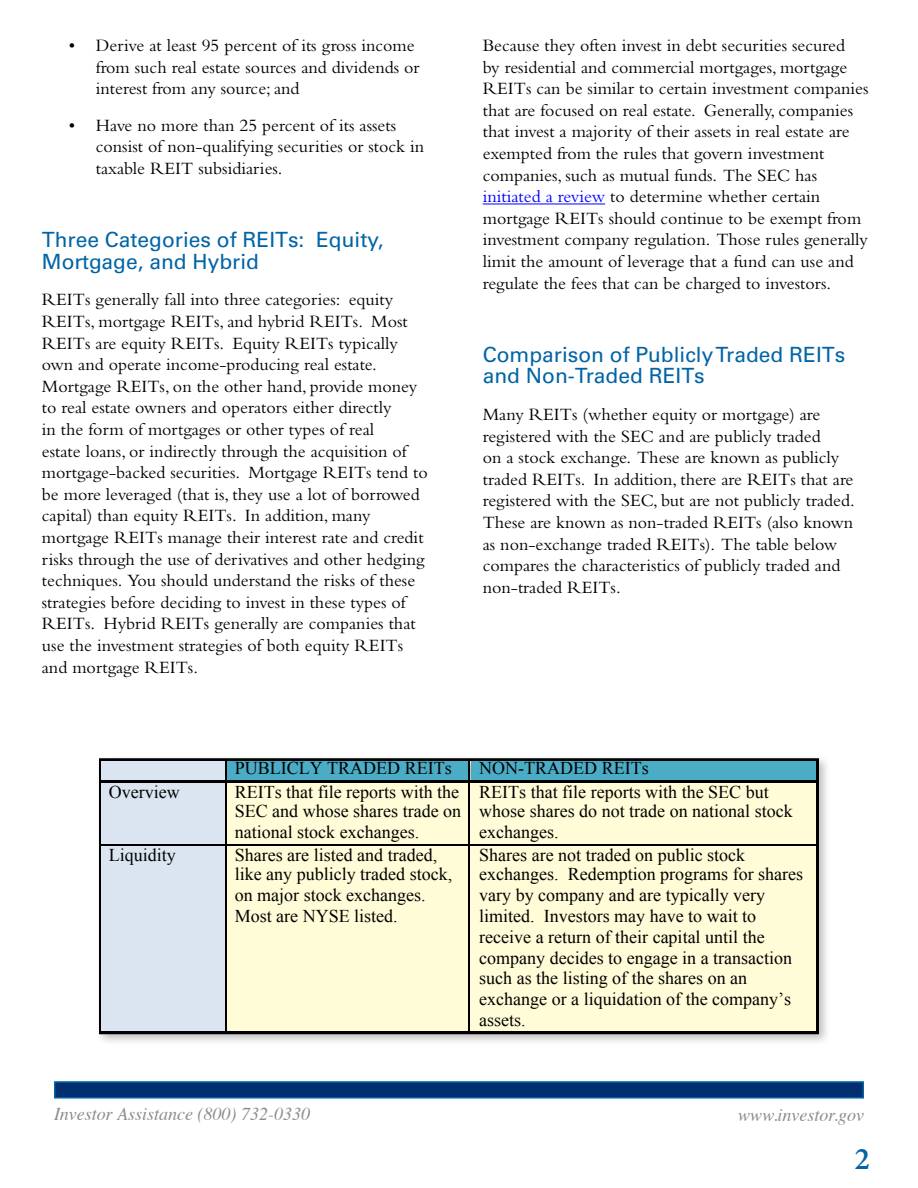
<style>
.page{position:relative;width:918px;height:1188px;background:#fff}
.page>*{position:absolute;margin:0;border:0;box-sizing:border-box;transform-origin:0 0}
.t1{font:600 31.5px "Minion Pro";color:#0064a5}
.Default{font:21px/21.6px "Univers LT Std";color:#0064a5}
.Default-2{font:18px/21.6px "Bembo Std";color:#000}
.t2{font:18px/20.7px "Times New Roman";color:#000}
.t3{font:italic 18px "Times";color:#8a8c8e}
.s1{color:#00f}
</style>
<div class="page">
<div style="left:54px;top:1081px;width:810px;height:18px;background:#002e6e;border:2px solid #0064a5"></div>
<hr style="left:483px;top:204px;width:122px;height:1px;background:#00f">
<div style="left:95px;top:754px;width:736px;height:293px;background:#000;opacity:.25"></div>
<div style="left:100px;top:781px;width:718px;height:253px;background:#fffcd7"></div>
<div style="left:101px;top:783px;width:126px;height:61px;background:#dbe5f1"></div>
<hr style="left:226px;top:783px;width:1px;height:61px;background:#000">
<hr style="left:469px;top:783px;width:1px;height:61px;background:#000">
<div style="left:101px;top:846px;width:126px;height:186px;background:#dbe5f1"></div>
<hr style="left:101px;top:844px;width:125px;height:2px;background:#000">
<hr style="left:227px;top:844px;width:242px;height:2px;background:#000">
<hr style="left:470px;top:844px;width:347px;height:2px;background:#000">
<hr style="left:226px;top:846px;width:1px;height:186px;background:#000">
<hr style="left:469px;top:846px;width:1px;height:186px;background:#000">
<div style="left:99px;top:781px;width:720px;height:253px;border:2px solid #000"></div>
<div style="left:101px;top:759px;width:126px;height:21px;background:#dbe5f1"></div>
<div style="left:227px;top:759px;width:243px;height:21px;background:#4bacc6"></div>
<div style="left:472px;top:759px;width:346px;height:21px;background:#4bacc6"></div>
<svg style="left:226px;top:761px;width:1px;height:22px"></svg>
<svg style="left:469px;top:761px;width:1px;height:22px"></svg>
<div style="left:99px;top:758px;width:720px;height:24px;border:2px solid #000"></div>
<p class="Default-2" style="left:96px;top:34px;width:325px;text-indent:-27px">• Derive at least 95 percent of its gross income from such real estate sources and dividends or interest from any source; and</p>
<p class="Default-2" style="left:96px;top:114px;width:330px;text-indent:-27px">• Have no more than 25 percent of its assets consist of non-qualifying securities or stock in taxable REIT subsidiaries.</p>
<p class="Default" style="left:42px;top:229px;width:343px">Three Categories of REITs: Equity,<br>Mortgage, and Hybrid</p>
<p class="Default-2" style="left:42px;top:289px;width:387px">REITs generally fall into three categories: equity REITs, mortgage REITs, and hybrid REITs. Most REITs are equity REITs. Equity REITs typically own and operate income-producing real estate.<br>Mortgage REITs, on the other hand, provide money to real estate owners and operators either directly<br>in the form of mortgages or other types of real<br>estate loans, or indirectly through the acquisition of mortgage-backed securities. Mortgage REITs tend to be more leveraged (that is, they use a lot of borrowed capital) than equity REITs. In addition, many mortgage REITs manage their interest rate and credit risks through the use of derivatives and other hedging techniques. You should understand the risks of these strategies before deciding to invest in these types of REITs. Hybrid REITs generally are companies that use the investment strategies of both equity REITs and mortgage REITs.</p>
<p class="Default-2" style="left:483px;top:34px;width:387px">Because they often invest in debt securities secured<br>by residential and commercial mortgages, mortgage REITs can be similar to certain investment companies that are focused on real estate. Generally, companies that invest a majority of their assets in real estate are exempted from the rules that govern investment companies, such as mutual funds. The SEC has <span class="s1">initiated a review</span> to determine whether certain mortgage REITs should continue to be exempt from investment company regulation. Those rules generally limit the amount of leverage that a fund can use and regulate the fees that can be charged to investors.</p>
<p class="Default" style="left:483px;top:344px;width:364px">Comparison of Publicly Traded REITs and Non-Traded REITs</p>
<p class="Default-2" style="left:483px;top:403px;width:373px">Many REITs (whether equity or mortgage) are registered with the SEC and are publicly traded<br>on a stock exchange. These are known as publicly traded REITs. In addition, there are REITs that are registered with the SEC, but are not publicly traded.<br>These are known as non-traded REITs (also known as non-exchange traded REITs). The table below compares the characteristics of publicly traded and non-traded REITs.</p>
<p class="t2" style="left:235px;top:757px;width:218px">PUBLICLY TRADED REITs</p>
<p class="t2" style="left:479px;top:757px;width:171px">NON-TRADED REITs</p>
<p class="t2" style="left:109px;top:780px;width:72px">Overview</p>
<p class="t2" style="left:235px;top:780px;width:535px;line-height:20.2px">REITs that file reports with the REITs that file reports with the SEC but<br>SEC and whose shares trade on<br>national stock exchanges.</p>
<p class="t2" style="left:479px;top:799px;width:315px">whose shares do not trade on national stock exchanges.</p>
<p class="t2" style="left:109px;top:843px;width:69px">Liquidity</p>
<p class="t2" style="left:235px;top:843px;width:219px">Shares are listed and traded, like any publicly traded stock, on major stock exchanges.<br>Most are NYSE listed.</p>
<p class="t2" style="left:479px;top:843px;width:325px">Shares are not traded on public stock exchanges. Redemption programs for shares vary by company and are typically very limited. Investors may have to wait to receive a return of their capital until the company decides to engage in a transaction such as the listing of the shares on an exchange or a liquidation of the company’s assets.</p>
<p class="t3" style="left:54px;top:1098px;width:258px">Investor Assistance (800) 732-0330</p>
<p class="t3" style="left:738px;top:1100px;width:127px">www.investor.gov</p>
<p class="t1" style="left:854px;top:1137px;width:17px">2</p>
</div>
